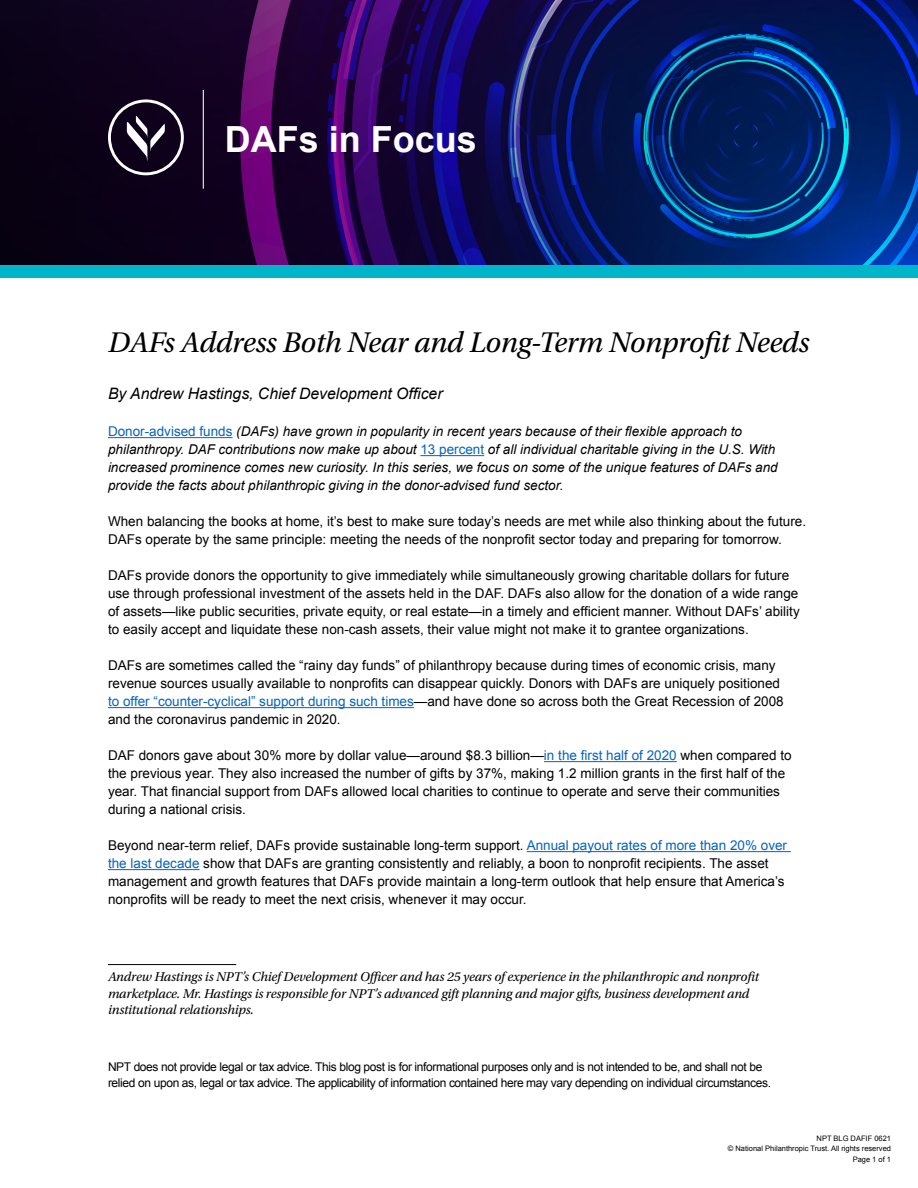
<style>
.page{position:relative;width:918px;height:1188px;background:#fff}
.page>*{position:absolute;margin:0;border:0;box-sizing:border-box;transform-origin:0 0}
.t1{font:700 36px "Arial";color:#fff}
.t2{font:italic 30px "Utopia Std";letter-spacing:-.01em;color:#000}
.t3{font:italic 15.75px "Arial";color:#000}
.t4{font:13.5px/18px "Arial";color:#000}
.t5{font:italic 13.5px/18px "Arial";color:#000}
.t6{font:italic 13.5px/16.5px "Utopia Std";letter-spacing:-.01em;color:#000}
.t7{font:12px/16.5px "Arial";letter-spacing:-.03em;color:#000}
.t8{font:7.5px/10.5px "Arial";color:#000;text-align:right}
.s1{font-style:normal;color:#0563c1}
.s2{color:#0563c1}
</style>
<div class="page">
<svg style="left:0;top:0;width:918px;height:265px;background:#11124d"></svg>
<div style="left:0;top:265px;width:918px;height:12px;background:#00b4ca"></div>
<svg style="left:108px;top:99px;width:76px;height:76px;background:#3c3247"></svg>
<hr style="left:203px;top:90px;width:1px;height:99px;background:#fff">
<hr style="left:108px;top:437px;width:125px;height:1px;background:#0563c1">
<hr style="left:420px;top:455px;width:64px;height:1px;background:#0563c1">
<hr style="left:108px;top:707px;width:306px;height:1px;background:#0563c1">
<hr style="left:544px;top:761px;width:133px;height:1px;background:#0563c1">
<hr style="left:527px;top:851px;width:264px;height:1px;background:#0563c1">
<hr style="left:108px;top:869px;width:92px;height:1px;background:#0563c1">
<hr style="left:108px;top:964px;width:128px;height:1px;background:#000">
<h1 class="t1" style="left:225px;top:116px;width:254px">DAFs in Focus</h1>
<h2 class="t2" style="left:108px;top:326px;width:703px">DAFs Address Both Near and Long-Term Nonprofit Needs</h2>
<p class="t3" style="left:108px;top:383px;width:336px">By Andrew Hastings, Chief Development Officer</p>
<p class="t5" style="left:108px;top:423px;width:671px"><span class="s1">Donor-advised funds</span> (DAFs) have grown in popularity in recent years because of their flexible approach to philanthropy. DAF contributions now make up about <span class="s1">13 percent</span> of all individual charitable giving in the U.S. With increased prominence comes new curiosity. In this series, we focus on some of the unique features of DAFs and provide the facts about philanthropic giving in the donor-advised fund sector.</p>
<p class="t4" style="left:108px;top:513px;width:700px">When balancing the books at home, it’s best to make sure today’s needs are met while also thinking about the future.<br>DAFs operate by the same principle: meeting the needs of the nonprofit sector today and preparing for tomorrow.</p>
<p class="t4" style="left:108px;top:567px;width:693px">DAFs provide donors the opportunity to give immediately while simultaneously growing charitable dollars for future use through professional investment of the assets held in the DAF. DAFs also allow for the donation of a wide range of assets—like public securities, private equity, or real estate—in a timely and efficient manner. Without DAFs’ ability to easily accept and liquidate these non-cash assets, their value might not make it to grantee organizations.</p>
<p class="t4" style="left:108px;top:657px;width:677px">DAFs are sometimes called the “rainy day funds” of philanthropy because during times of economic crisis, many revenue sources usually available to nonprofits can disappear quickly. Donors with DAFs are uniquely positioned <span class="s2">to offer “counter-cyclical” support during such times</span>—and have done so across both the Great Recession of 2008 and the coronavirus pandemic in 2020.</p>
<p class="t4" style="left:108px;top:747px;width:685px">DAF donors gave about 30% more by dollar value—around $8.3 billion—<span class="s2">in the first half of 2020</span> when compared to the previous year. They also increased the number of gifts by 37%, making 1.2 million grants in the first half of the year. That financial support from DAFs allowed local charities to continue to operate and serve their communities during a national crisis.</p>
<p class="t4" style="left:108px;top:837px;width:681px">Beyond near-term relief, DAFs provide sustainable long-term support. <span class="s2">Annual payout rates of more than 20% over the last decade</span> show that DAFs are granting consistently and reliably, a boon to nonprofit recipients. The asset management and growth features that DAFs provide maintain a long-term outlook that help ensure that America’s nonprofits will be ready to meet the next crisis, whenever it may occur.</p>
<p class="t6" style="left:108px;top:969px;width:653px">Andrew Hastings is NPT’s Chief Development Officer and has 25 years of experience in the philanthropic and nonprofit marketplace. Mr. Hastings is responsible for NPT’s advanced gift planning and major gifts, business development and institutional relationships.</p>
<p class="t7" style="left:108px;top:1058px;width:665px">NPT does not provide legal or tax advice. This blog post is for informational purposes only and is not intended to be, and shall not be relied on upon as, legal or tax advice. The applicability of information contained here may vary depending on individual circumstances.</p>
<p class="t8" style="left:728px;top:1133px;width:165px">NPT BLG DAFIF 0621<br>© National Philanthropic Trust. All rights reserved<br>Page 1 of 1</p>
</div>
